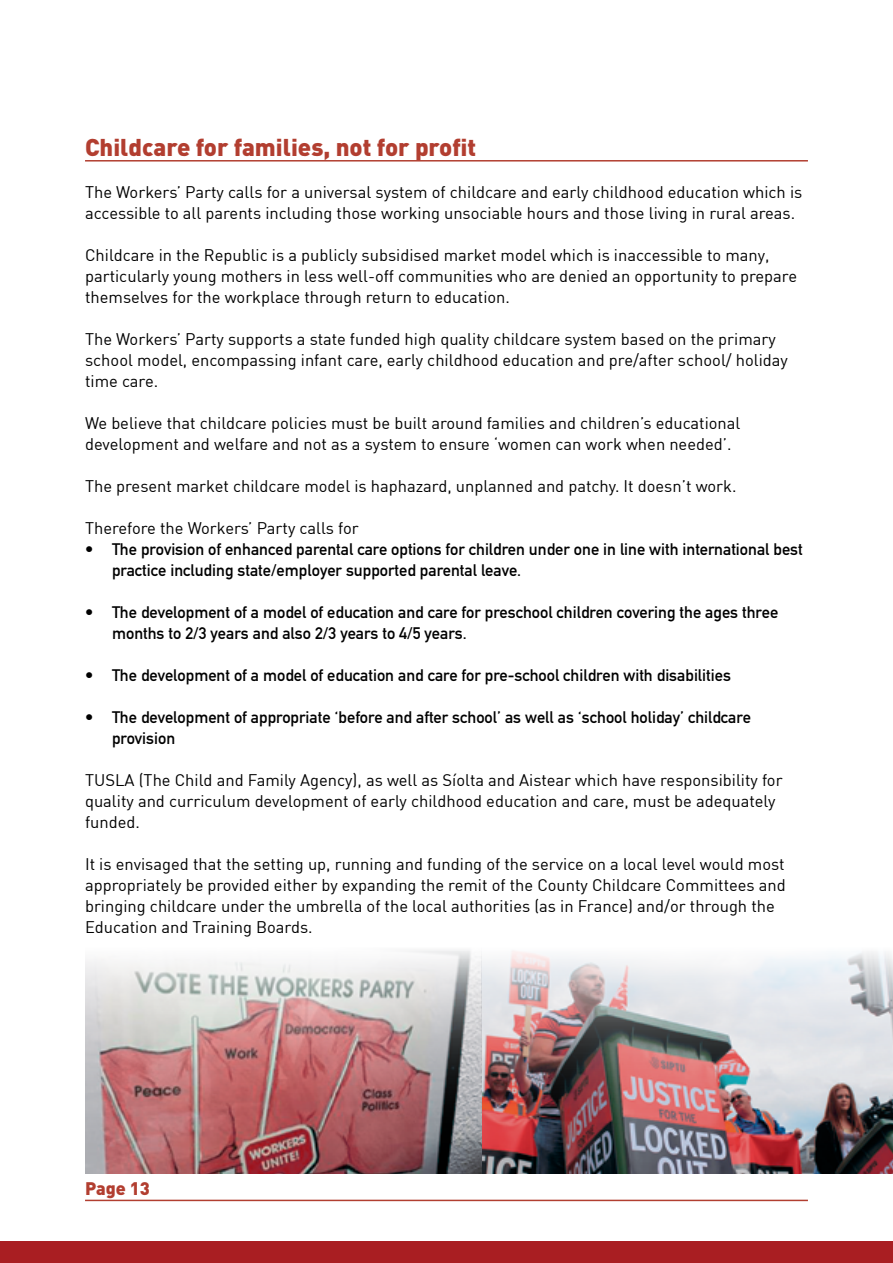
<style>
.page{position:relative;width:893px;height:1263px;background:#fff}
.page>*{position:absolute;margin:0;border:0;box-sizing:border-box;transform-origin:0 0}
.t1{font:900 24px "DIN Pro";color:#b23e30}
.t2{font:900 18px "DIN Pro";color:#b23e30}
.t3{font:16.5px/21px "DIN";color:#000}
.t4{font:16.5px/21px "DIN Mittelschrift";color:#000}
</style>
<div class="page">
<div style="left:0;top:1242px;width:893px;height:21px;background:#a91e22"></div>
<hr style="left:85px;top:1200px;width:723px;height:1px;background:#b23e30">
<hr style="left:85px;top:160px;width:723px;height:2px;background:#b23e30">
<img style="left:85px;top:950px;width:808px;height:224px">
<h1 class="t1" style="left:85px;top:131px;width:393px">Childcare for families, not for profit</h1>
<p class="t3" style="left:85px;top:181px;width:719px">The Workers’ Party calls for a universal system of childcare and early childhood education which is accessible to all parents including those working unsociable hours and those living in rural areas.</p>
<p class="t3" style="left:85px;top:244px;width:713px">Childcare in the Republic is a publicly subsidised market model which is inaccessible to many, particularly young mothers in less well-off communities who are denied an opportunity to prepare themselves for the workplace through return to education.</p>
<p class="t3" style="left:85px;top:328px;width:704px">The Workers’ Party supports a state funded high quality childcare system based on the primary school model, encompassing infant care, early childhood education and pre/after school/ holiday time care.</p>
<p class="t3" style="left:85px;top:412px;width:657px">We believe that childcare policies must be built around families and children’s educational development and welfare and not as a system to ensure ‘women can work when needed’.</p>
<p class="t3" style="left:85px;top:475px;width:653px">The present market childcare model is haphazard, unplanned and patchy. It doesn’t work.</p>
<p class="t3" style="left:85px;top:517px;width:275px">Therefore the Workers’ Party calls for</p>
<p class="t4" style="left:112px;top:538px;width:692px;text-indent:-27px">• The provision of enhanced parental care options for children under one in line with international best practice including state/employer supported parental leave.</p>
<p class="t4" style="left:112px;top:601px;width:668px;text-indent:-27px">• The development of a model of education and care for preschool children covering the ages three months to 2/3 years and also 2/3 years to 4/5 years.</p>
<p class="t4" style="left:85px;top:664px;width:647px">• The development of a model of education and care for pre-school children with disabilities</p>
<p class="t4" style="left:112px;top:706px;width:640px;text-indent:-27px">• The development of appropriate ‘before and after school’ as well as ‘school holiday’ childcare provision</p>
<p class="t3" style="left:85px;top:769px;width:699px">TUSLA (The Child and Family Agency), as well as Síolta and Aistear which have responsibility for quality and curriculum development of early childhood education and care, must be adequately funded.</p>
<p class="t3" style="left:85px;top:853px;width:702px">It is envisaged that the setting up, running and funding of the service on a local level would most appropriately be provided either by expanding the remit of the County Childcare Committees and bringing childcare under the umbrella of the local authorities (as in France) and/or through the Education and Training Boards.</p>
<p class="t2" style="left:85px;top:1177px;width:66px">Page 13</p>
</div>
